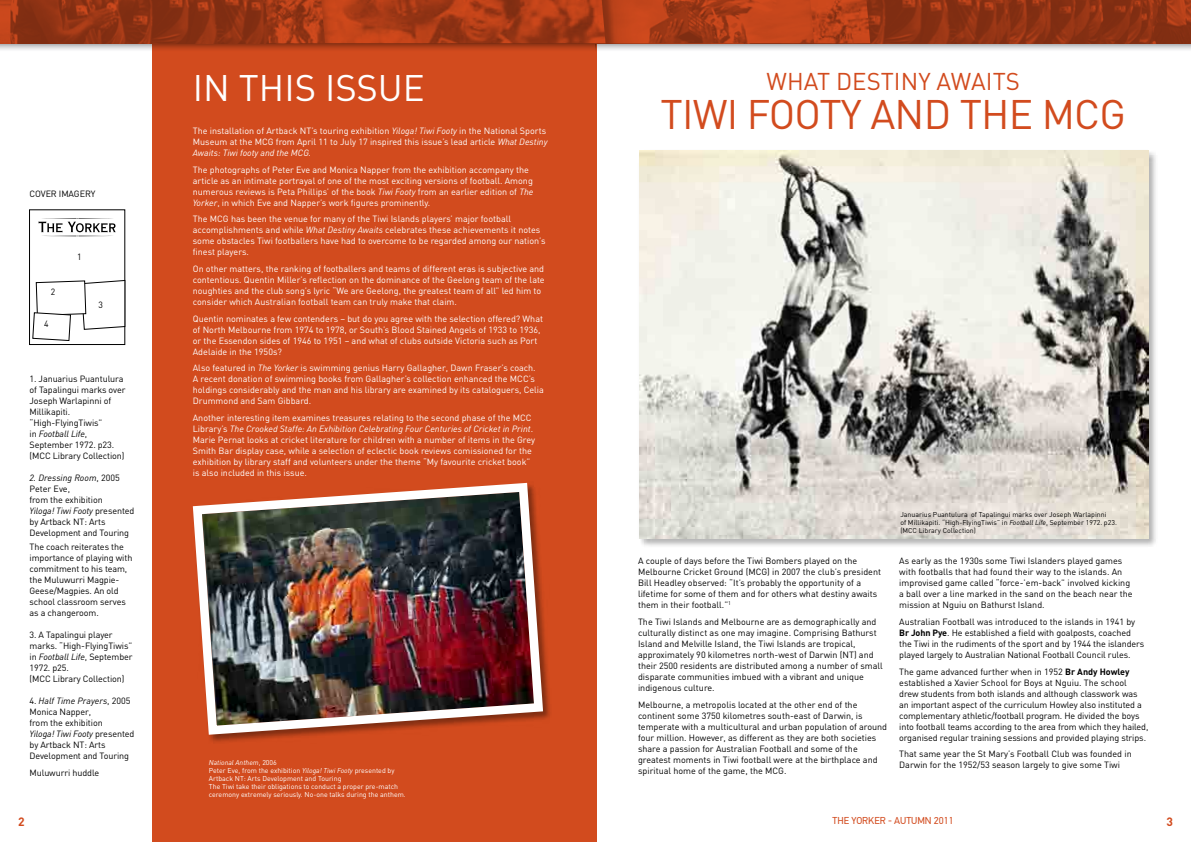
<style>
.page{position:relative;width:1191px;height:842px;background:#fff}
.page>*{position:absolute;margin:0;border:0;box-sizing:border-box;transform-origin:0 0}
.t1{font:40.8px "DIN";letter-spacing:-.02em;color:#d24b1e}
.t2{font:36.5px "DIN";color:#fff}
.t3{font:24px "DIN";color:#d24b1e}
.t4{font:700 12px "DIN";color:#d24b1e}
.t5{font:10px "PF Din Text Pro";color:#d24b1e}
.t6{font:9px/11px "DIN";color:#000}
.t7{font:9px/11px "DIN";color:#fff}
.t8{font:9px "DIN";color:#000;scale:.95 1}
.t9{font:7px/8px "DIN";color:#fff}
.t10{font:7px/8px "DIN";color:#000}
.s1{font-style:italic}
.s2{font-weight:700}
</style>
<div class="page">
<div style="left:152px;top:0;width:444px;height:842px;background:#d24b1e"></div>
<div style="left:29px;top:210px;width:96px;height:135px;border:1px solid #000"></div>
<svg style="left:33px;top:270px;width:92px;height:71px"></svg>
<svg style="left:39px;top:218px;width:77px;height:19px"></svg>
<div style="left:192px;top:482px;width:360px;height:262px;background:#000;opacity:.4"></div>
<img style="left:192px;top:482px;width:355px;height:257px">
<svg style="left:0;top:43px;width:595px;height:7px;background:#b25d41"></svg>
<svg style="left:595px;top:43px;width:596px;height:8px"></svg>
<svg style="left:0;top:0;width:1191px;height:43px;background:#9f3816"></svg>
<div style="left:638px;top:149px;width:519px;height:399px;background:#000;opacity:.3"></div>
<img style="left:639px;top:151px;width:509px;height:388px">
<p class="t6" style="left:30px;top:188px;width:67px">COVER IMAGERY</p>
<p class="t8" style="left:51px;top:287px;width:6px">2</p>
<p class="t8" style="left:44px;top:318px;width:6px">4</p>
<p class="t8" style="left:77px;top:251px;width:6px">1</p>
<p class="t8" style="left:98px;top:299px;width:6px">3</p>
<p class="t6" style="left:30px;top:374px;width:97px">1. Januarius Puantulura of Tapalingui marks over<br>Joseph Warlapinni of<br>Millikapiti. “High-FlyingTiwis”<br>in <span class="s1">Football Life</span>,<br>September 1972. p23. (MCC Library Collection)</p>
<p class="t6" style="left:30px;top:473px;width:106px"><span class="s1">2. Dressing Room</span>, 2005<br>Peter Eve,<br>from the exhibition<br><span class="s1">Yiloga! Tiwi Footy</span> presented by Artback NT: Arts<br>Development and Touring</p>
<p class="t6" style="left:30px;top:541px;width:104px">The coach reiterates the importance of playing with commitment to his team, the Muluwurri Magpie-<br>Geese/Magpies. An old school classroom serves as a changeroom.</p>
<p class="t6" style="left:30px;top:629px;width:105px">3. A Tapalingui player marks. “High-FlyingTiwis” in <span class="s1">Football Life</span>, September<br>1972. p25.<br>(MCC Library Collection)</p>
<p class="t6" style="left:30px;top:695px;width:106px">4. <span class="s1">Half Time Prayers</span>, 2005<br>Monica Napper,<br>from the exhibition<br><span class="s1">Yiloga! Tiwi Footy</span> presented by Artback NT: Arts<br>Development and Touring</p>
<p class="t6" style="left:30px;top:767px;width:71px">Muluwurri huddle</p>
<h2 class="t2" style="left:193px;top:65px;width:233px">IN THIS ISSUE</h2>
<p class="t7" style="left:193px;top:125px;width:356px">The installation of Artback NT’s touring exhibition <span class="s1">Yiloga! Tiwi Footy</span> in the National Sports<br>Museum at the MCG from April 11 to July 17 inspired this issue’s lead article <span class="s1">What Destiny<br>Awaits: Tiwi footy and the MCG.</span></p>
<p class="t7" style="left:193px;top:164px;width:342px">The photographs of Peter Eve and Monica Napper from the exhibition accompany the article as an intimate portrayal of one of the most exciting versions of football. Among numerous reviews is Peta Phillips’ of the book <span class="s1">Tiwi Footy</span> from an earlier edition of <span class="s1">The Yorker</span>, in which Eve and Napper’s work figures prominently.</p>
<p class="t7" style="left:193px;top:213px;width:354px">The MCG has been the venue for many of the Tiwi Islands players’ major football accomplishments and while <span class="s1">What Destiny Awaits</span> celebrates these achievements it notes some obstacles Tiwi footballers have had to overcome to be regarded among our nation’s finest players.</p>
<p class="t7" style="left:193px;top:263px;width:353px">On other matters, the ranking of footballers and teams of different eras is subjective and contentious. Quentin Miller’s reflection on the dominance of the Geelong team of the late noughties and the club song’s lyric “We are Geelong, the greatest team of all” led him to consider which Australian football team can truly make that claim.</p>
<p class="t7" style="left:193px;top:313px;width:352px">Quentin nominates a few contenders – but do you agree with the selection offered? What of North Melbourne from 1974 to 1978, or South’s Blood Stained Angels of 1933 to 1936, or the Essendon sides of 1946 to 1951 – and what of clubs outside Victoria such as Port Adelaide in the 1950s?</p>
<p class="t7" style="left:193px;top:362px;width:353px">Also featured in <span class="s1">The Yorker</span> is swimming genius Harry Gallagher, Dawn Fraser’s coach.<br>A recent donation of swimming books from Gallagher’s collection enhanced the MCC’s holdings considerably and the man and his library are examined by its cataloguers, Celia Drummond and Sam Gibbard.</p>
<p class="t7" style="left:193px;top:412px;width:344px">Another interesting item examines treasures relating to the second phase of the MCC Library’s <span class="s1">The Crooked Staffe: An Exhibition Celebrating Four Centuries of Cricket in Print</span>.<br>Marie Pernat looks at cricket literature for children with a number of items in the Grey Smith Bar display case, while a selection of eclectic book reviews comissioned for the exhibition by library staff and volunteers under the theme “My favourite cricket book” is also included in this issue.</p>
<p class="t9" style="left:209px;top:759px;width:198px"><span class="s1">National Anthem</span>, 2006<br>Peter Eve, from the exhibition <span class="s1">Yiloga! Tiwi Footy</span> presented by Artback NT: Arts Development and Touring<br>The Tiwi take their obligations to conduct a proper pre-match ceremony extremely seriously. No-one talks during the anthem.</p>
<h3 class="t3" style="left:766px;top:67px;width:35px">What</h3>
<h3 class="t3" style="left:836px;top:67px;width:30px">Destiny</h3>
<h3 class="t3" style="left:936px;top:67px;width:29px">Awaits</h3>
<h1 class="t1" style="left:660px;top:89px;width:132px">Tiwi Footy</h1>
<h1 class="t1" style="left:870px;top:89px;width:27px">and</h1>
<h1 class="t1" style="left:959px;top:89px;width:25px">the</h1>
<h1 class="t1" style="left:1041px;top:89px;width:86px">MCG</h1>
<p class="t6" style="left:638px;top:555px;width:244px">A couple of days before the Tiwi Bombers played on the Melbourne Cricket Ground (MCG) in 2007 the club’s president Bill Headley observed: “It’s probably the opportunity of a lifetime for some of them and for others what destiny awaits them in their football.”<sup>1</sup></p>
<p class="t6" style="left:638px;top:616px;width:246px">The Tiwi Islands and Melbourne are as demographically and culturally distinct as one may imagine. Comprising Bathurst Island and Melville Island, the Tiwi Islands are tropical, approximately 90 kilometres north-west of Darwin (NT) and their 2500 residents are distributed among a number of small disparate communities imbued with a vibrant and unique indigenous culture.</p>
<p class="t6" style="left:638px;top:699px;width:251px">Melbourne, a metropolis located at the other end of the continent some 3750 kilometres south-east of Darwin, is temperate with a multicultural and urban population of around four million. However, as different as they are both societies share a passion for Australian Football and some of the greatest moments in Tiwi football were at the birthplace and spiritual home of the game, the MCG.</p>
<p class="t10" style="left:900px;top:510px;width:218px">Januarius Puantulura of Tapalingui marks over Joseph Warlapinni<br>of Millikapiti. “High-FlyingTiwis” in <span class="s1">Football Life</span>, September 1972. p23. (MCC Library Collection)</p>
<p class="t6" style="left:899px;top:555px;width:235px">As early as the 1930s some Tiwi Islanders played games with footballs that had found their way to the islands. An improvised game called “force-’em-back” involved kicking a ball over a line marked in the sand on the beach near the mission at Nguiu on Bathurst Island.</p>
<p class="t6" style="left:899px;top:616px;width:247px">Australian Football was introduced to the islands in 1941 by <span class="s2">Br John Pye</span>. He established a field with goalposts, coached the Tiwi in the rudiments of the sport and by 1944 the islanders played largely to Australian National Football Council rules.</p>
<p class="t6" style="left:899px;top:666px;width:251px">The game advanced further when in 1952 <span class="s2">Br Andy Howley </span>established a Xavier School for Boys at Nguiu. The school drew students from both islands and although classwork was an important aspect of the curriculum Howley also instituted a complementary athletic/football program. He divided the boys into football teams according to the area from which they hailed, organised regular training sessions and provided playing strips.</p>
<p class="t6" style="left:899px;top:748px;width:234px">That same year the St Mary’s Football Club was founded in<br>Darwin for the 1952/53 season largely to give some Tiwi</p>
<h3 class="t4" style="left:18px;top:814px;width:8px">2</h3>
<p class="t5" style="left:832px;top:815px;width:123px">THE YORKER - AUTUMN 2011</p>
<h3 class="t4" style="left:1166px;top:814px;width:8px">3</h3>
</div>
